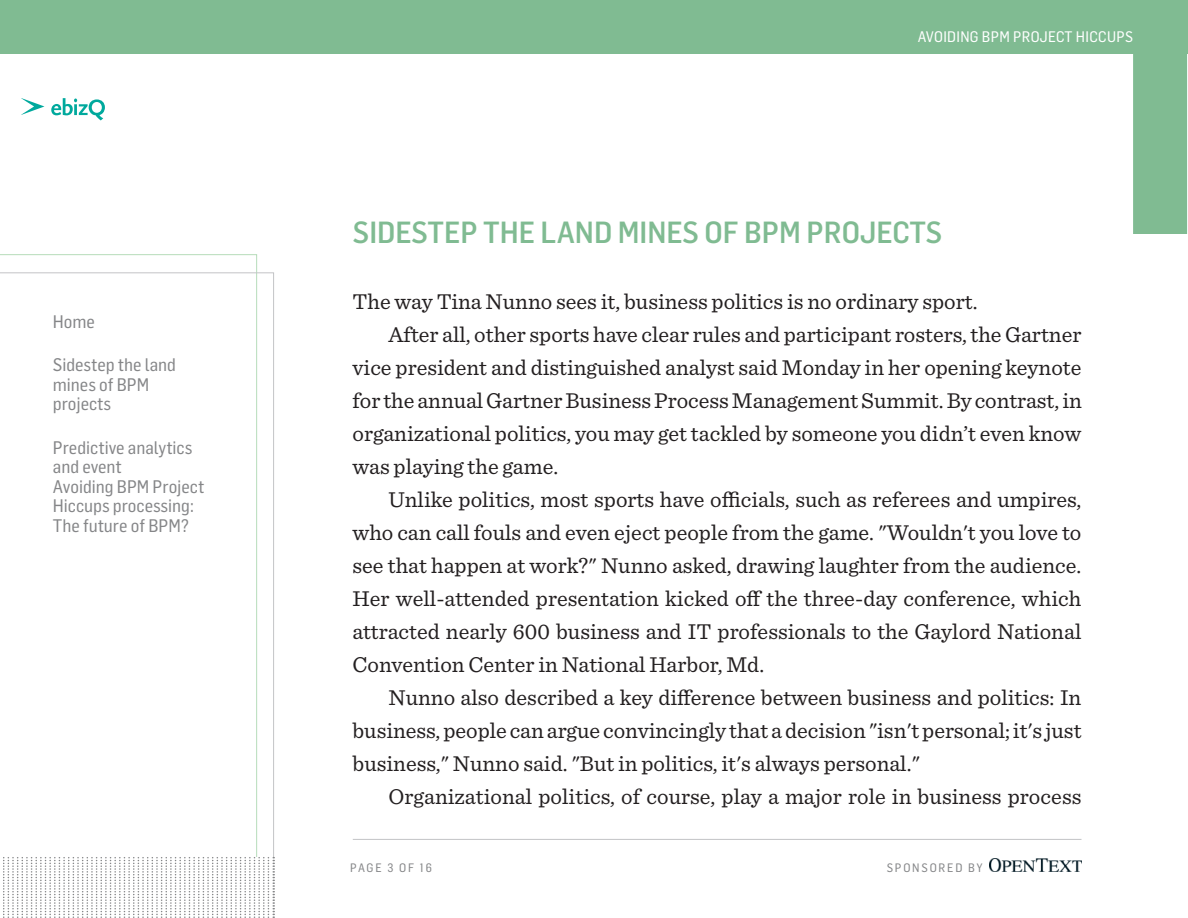
<style>
.page{position:relative;width:1188px;height:918px;background:#fff}
.page>*{position:absolute;margin:0;border:0;box-sizing:border-box;transform-origin:0 0}
.Article_Title{font:500 30px "Flama Semicondensed";color:#80bb92}
.body_copy{font:22.5px/33px "Sentinel";color:#231f20;text-align:justify}
.body_copy-first_para{font:22.5px "Sentinel";color:#231f20}
.t1{font:17.85px/19.5px "Flama Semicondensed Basic";color:#858688}
.t2{font:15px "Flama Semicondensed Basic";letter-spacing:.02em;color:#fff}
.t3{font:12px "Flama Semicondensed Basic";letter-spacing:.15em;color:#858688}
</style>
<div class="page">
<svg style="left:0;top:272px;width:274px;height:585px"></svg>
<hr style="left:353px;top:839px;width:728px;height:1px;background:#c3c4c6">
<img style="left:990px;top:859px;width:92px;height:13px">
<div style="left:1133px;top:0;width:54px;height:234px;background:#80bb92"></div>
<div style="left:0;top:0;width:1188px;height:54px;background:#80bb92"></div>
<svg style="left:3px;top:857px;width:271px;height:61px"></svg>
<svg style="left:21px;top:98px;width:23px;height:17px"></svg>
<svg style="left:51px;top:98px;width:54px;height:22px"></svg>
<p class="t1" style="left:53px;top:311px;width:44px">Home</p>
<p class="t1" style="left:53px;top:354px;width:125px">Sidestep the land mines of BPM projects</p>
<p class="t1" style="left:53px;top:437px;width:153px">Predictive analytics and event<br>Avoiding BPM Project<br>Hiccups processing:<br>The future of BPM?</p>
<p class="t2" style="left:918px;top:27px;width:217px">AVOIDING BPM PROJECT HICCUPS</p>
<p class="Article_Title" style="left:352px;top:213px;width:591px">SIDESTEP THE LAND MINES OF BPM PROJECTS</p>
<p class="body_copy-first_para" style="left:352px;top:285px;width:627px">The way Tina Nunno sees it, business politics is no ordinary sport.</p>
<p class="body_copy" style="left:352px;top:317px;width:731px;text-indent:36px">After all, other sports have clear rules and participant rosters, the Gartner vice president and distinguished analyst said Monday in her opening keynote for the annual Gartner Business Process Management Summit. By contrast, in organizational politics, you may get tackled by someone you didn’t even know was playing the game.</p>
<p class="body_copy" style="left:352px;top:482px;width:730px;text-indent:36px">Unlike politics, most sports have officials, such as referees and umpires, who can call fouls and even eject people from the game. "Wouldn't you love to see that happen at work?" Nunno asked, drawing laughter from the audience.<br>Her well-attended presentation kicked off the three-day conference, which attracted nearly 600 business and IT professionals to the Gaylord National Convention Center in National Harbor, Md.</p>
<p class="body_copy" style="left:352px;top:680px;width:731px;text-indent:36px">Nunno also described a key difference between business and politics: In business, people can argue convincingly that a decision "isn't personal; it's just business," Nunno said. "But in politics, it's always personal."</p>
<p class="body_copy" style="left:388px;top:779px;width:694px">Organizational politics, of course, play a major role in business process</p>
<p class="t3" style="left:350px;top:860px;width:83px">PAGE 3 OF 16</p>
<p class="t3" style="left:887px;top:860px;width:98px">SPONSORED BY</p>
</div>
